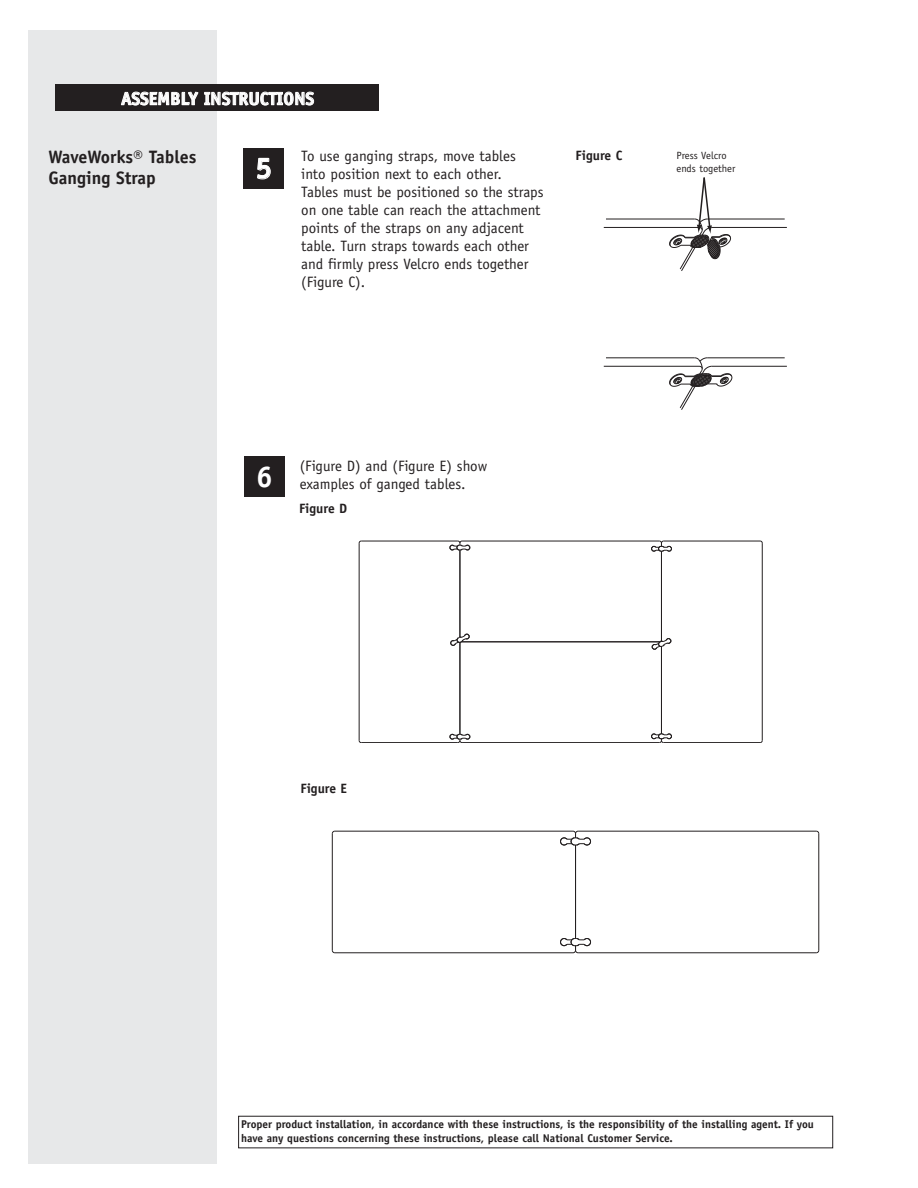
<style>
.page{position:relative;width:918px;height:1188px;background:#fff}
.page>*{position:absolute;margin:0;border:0;box-sizing:border-box;transform-origin:0 0}
.t1{font:700 30px "Officina Sans";color:#fff}
.t2{font:700 18px/21px "Officina Sans";color:#231f20}
.t3{font:700 18px "Officina Sans";color:#fff}
.t4{font:15px/18px "Officina Sans";color:#231f20}
.t5{font:700 13.5px "Officina Sans";color:#231f20}
.t6{font:700 11.25px/13.5px "Officina Sans";color:#231f20}
.t7{font:10.5px/12.6px "Officina Sans";color:#231f20}
</style>
<div class="page">
<div style="left:28px;top:30px;width:189px;height:1134px;background:#e7e8e9"></div>
<div style="left:55px;top:84px;width:324px;height:27px;background:#231f20"></div>
<div style="left:244px;top:456px;width:41px;height:41px;background:#231f20"></div>
<hr style="left:361px;top:742px;width:97px;height:1px;background:#231f20">
<hr style="left:361px;top:541px;width:97px;height:1px;background:#231f20">
<hr style="left:359px;top:543px;width:1px;height:197px;background:#231f20">
<hr style="left:462px;top:541px;width:197px;height:1px;background:#231f20">
<hr style="left:460px;top:550px;width:1px;height:87px;background:#231f20">
<svg style="left:652px;top:638px;width:19px;height:12px"></svg>
<hr style="left:462px;top:642px;width:197px;height:1px;background:#231f20">
<svg style="left:450px;top:634px;width:20px;height:12px"></svg>
<hr style="left:460px;top:644px;width:1px;height:90px;background:#231f20">
<hr style="left:462px;top:742px;width:197px;height:1px;background:#231f20">
<svg style="left:449px;top:734px;width:21px;height:9px"></svg>
<hr style="left:664px;top:742px;width:96px;height:1px;background:#231f20">
<hr style="left:762px;top:543px;width:1px;height:197px;background:#231f20">
<hr style="left:664px;top:541px;width:96px;height:1px;background:#231f20">
<hr style="left:661px;top:551px;width:1px;height:90px;background:#231f20">
<svg style="left:651px;top:541px;width:21px;height:11px"></svg>
<svg style="left:651px;top:733px;width:21px;height:10px"></svg>
<hr style="left:661px;top:646px;width:1px;height:88px;background:#231f20">
<svg style="left:449px;top:541px;width:21px;height:10px"></svg>
<div style="left:243px;top:148px;width:41px;height:41px;background:#231f20"></div>
<hr style="left:712px;top:227px;width:75px;height:1px;background:#231f20">
<hr style="left:707px;top:219px;width:78px;height:1px;background:#231f20">
<hr style="left:604px;top:227px;width:95px;height:1px;background:#231f20">
<hr style="left:606px;top:219px;width:88px;height:1px;background:#231f20">
<hr style="left:712px;top:366px;width:75px;height:1px;background:#231f20">
<hr style="left:707px;top:358px;width:78px;height:1px;background:#231f20">
<hr style="left:604px;top:366px;width:95px;height:1px;background:#231f20">
<hr style="left:606px;top:358px;width:88px;height:1px;background:#231f20">
<svg style="left:669px;top:357px;width:64px;height:53px"></svg>
<svg style="left:669px;top:177px;width:62px;height:94px"></svg>
<hr style="left:818px;top:834px;width:1px;height:116px;background:#231f20">
<hr style="left:578px;top:831px;width:238px;height:1px;background:#231f20">
<hr style="left:578px;top:952px;width:238px;height:1px;background:#231f20">
<hr style="left:335px;top:831px;width:238px;height:1px;background:#231f20">
<hr style="left:332px;top:834px;width:1px;height:116px;background:#231f20">
<hr style="left:335px;top:952px;width:238px;height:1px;background:#231f20">
<hr style="left:575px;top:845px;width:1px;height:94px;background:#231f20">
<svg style="left:560px;top:831px;width:31px;height:15px"></svg>
<svg style="left:560px;top:938px;width:31px;height:15px"></svg>
<p class="t3" style="left:121px;top:92px;width:195px">ASSEMBLY INSTRUCTIONS</p>
<p class="t2" style="left:48px;top:148px;width:149px">WaveWorks® Tables<br>Ganging Strap</p>
<h1 class="t1" style="left:255px;top:157px;width:18px">5</h1>
<p class="t4" style="left:301px;top:148px;width:244px">To use ganging straps, move tables into position next to each other.<br>Tables must be positioned so the straps on one table can reach the attachment points of the straps on any adjacent table. Turn straps towards each other and firmly press Velcro ends together (Figure C).</p>
<p class="t5" style="left:576px;top:150px;width:48px">Figure C</p>
<p class="t7" style="left:676px;top:150px;width:60px">Press Velcro ends together</p>
<h1 class="t1" style="left:256px;top:465px;width:18px">6</h1>
<p class="t4" style="left:300px;top:458px;width:189px">(Figure D) and (Figure E) show examples of ganged tables.</p>
<p class="t5" style="left:299px;top:503px;width:50px">Figure D</p>
<p class="t5" style="left:300px;top:783px;width:48px">Figure E</p>
<p class="t6" style="left:241px;top:1119px;width:574px">Proper product installation, in accordance with these instructions, is the responsibility of the installing agent. If you have any questions concerning these instructions, please call National Customer Service.</p>
</div>
